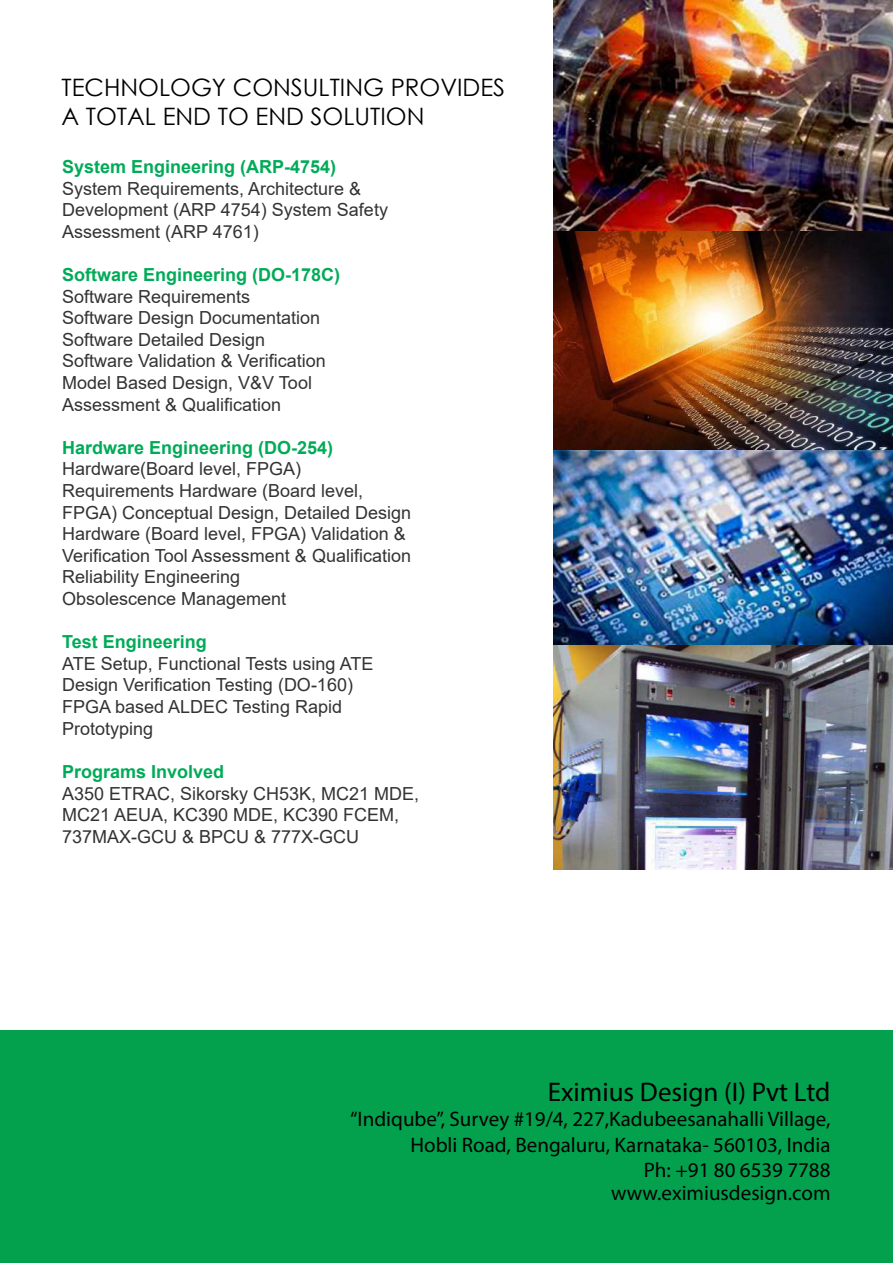
<style>
.page{position:relative;width:893px;height:1263px;background:#fff}
.page>*{position:absolute;margin:0;border:0;box-sizing:border-box;transform-origin:0 0}
.t1{font:27px "Myriad Pro";color:#000}
.t2{font:24px/28.8px "Century Gothic";color:#000}
.t3{font:21px/24.6px "Myriad Pro";color:#000;text-align:right}
.t4{font:18px/21.6px "Arial";color:#333}
.t5{font:700 18px "Arial";color:#00ab58}
</style>
<div class="page">
<div style="left:0;top:1031px;width:893px;height:232px;background:#03a14d"></div>
<img style="left:554px;top:0;width:339px;height:231px">
<img style="left:554px;top:231px;width:339px;height:219px">
<img style="left:554px;top:450px;width:339px;height:419px">
<h2 class="t2" style="left:61px;top:73px;width:445px">TECHNOLOGY CONSULTING PROVIDES<br>A TOTAL END TO END SOLUTION</h2>
<p class="t5" style="left:62px;top:154px;width:276px">System Engineering (ARP-4754)</p>
<p class="t4" style="left:62px;top:177px;width:327px">System Requirements, Architecture &amp;<br>Development (ARP 4754) System Safety<br>Assessment (ARP 4761)</p>
<p class="t5" style="left:62px;top:262px;width:280px">Software Engineering (DO-178C)</p>
<p class="t4" style="left:62px;top:285px;width:265px">Software Requirements<br>Software Design Documentation<br>Software Detailed Design<br>Software Validation &amp; Verification<br>Model Based Design, V&amp;V Tool<br>Assessment &amp; Qualification</p>
<p class="t5" style="left:62px;top:435px;width:273px">Hardware Engineering (DO-254)</p>
<p class="t4" style="left:62px;top:458px;width:351px">Hardware(Board level, FPGA)<br>Requirements Hardware (Board level, FPGA) Conceptual Design, Detailed Design Hardware (Board level, FPGA) Validation &amp; Verification Tool Assessment &amp; Qualification Reliability Engineering<br>Obsolescence Management</p>
<p class="t5" style="left:62px;top:629px;width:146px">Test Engineering</p>
<p class="t4" style="left:62px;top:653px;width:313px">ATE Setup, Functional Tests using ATE<br>Design Verification Testing (DO-160)<br>FPGA based ALDEC Testing Rapid<br>Prototyping</p>
<p class="t5" style="left:62px;top:759px;width:164px">Programs Involved</p>
<p class="t4" style="left:62px;top:782px;width:359px">A350 ETRAC, Sikorsky CH53K, MC21 MDE,<br>MC21 AEUA, KC390 MDE, KC390 FCEM,<br>737MAX-GCU &amp; BPCU &amp; 777X-GCU</p>
<h1 class="t1" style="left:548px;top:1075px;width:284px">Eximius Design (I) Pvt Ltd</h1>
<p class="t3" style="left:350px;top:1107px;width:482px">“Indiqube”, Survey #19/4, 227,Kadubeesanahalli Village, Hobli Road, Bengaluru, Karnataka- 560103, India<br>Ph: +91 80 6539 7788<br>www.eximiusdesign.com</p>
</div>
